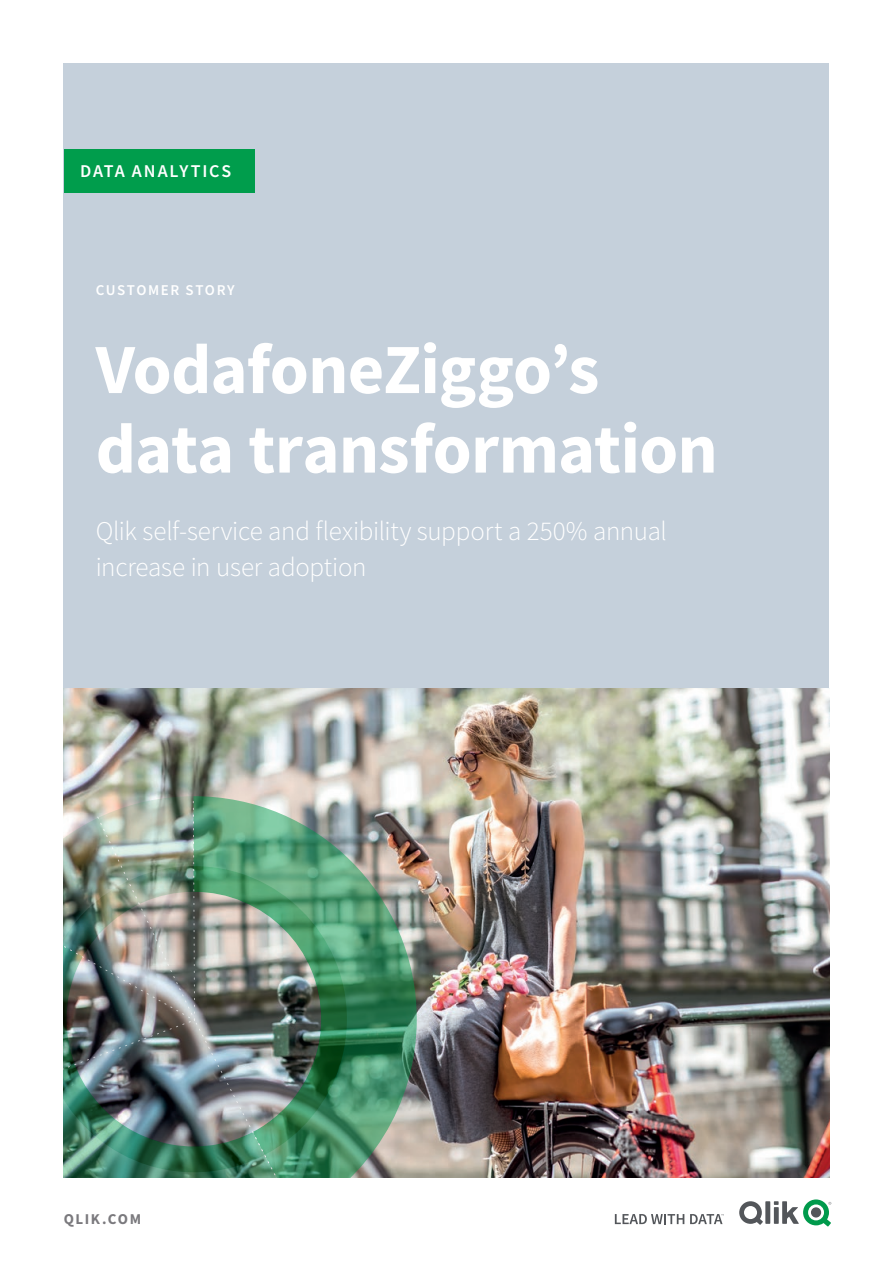
<style>
.page{position:relative;width:893px;height:1263px;background:#fff}
.page>*{position:absolute;margin:0;border:0;box-sizing:border-box;transform-origin:0 0}
.Cover_Main_Heading{font:700 70.5px/79.5px "Source Sans Pro";letter-spacing:-.01em;color:#fff}
.Cover_Sub_heading{font:300 27px/36px "Source Sans Pro";letter-spacing:-.01em;color:#fff}
.t1{font:600 18px "Source Sans Pro";letter-spacing:.095em;color:#fff}
.Content_Type{font:600 15px "Source Sans Pro";letter-spacing:.105em;color:#fff}
.Qlik_com{font:700 15px "Source Sans Pro";letter-spacing:.105em;color:#7a797d}
</style>
<div class="page">
<svg style="left:739px;top:1199px;width:92px;height:28px"></svg>
<svg style="left:615px;top:1214px;width:69px;height:10px"></svg>
<svg style="left:690px;top:1214px;width:34px;height:10px"></svg>
<div style="left:64px;top:64px;width:765px;height:1114px;background:#c5d0db"></div>
<img style="left:64px;top:689px;width:765px;height:489px">
<img style="left:298px;top:796px;width:119px;height:382px">
<img style="left:298px;top:866px;width:49px;height:306px">
<img style="left:64px;top:796px;width:234px;height:382px">
<div style="left:64px;top:149px;width:191px;height:44px;background:#009d4c"></div>
<p class="t1" style="left:80px;top:159px;width:153px">DATA ANALYTICS</p>
<p class="Content_Type" style="left:96px;top:280px;width:140px">CUSTOMER STORY</p>
<p class="Cover_Main_Heading" style="left:96px;top:329px;width:624px">VodafoneZiggo’s data transformation</p>
<p class="Cover_Sub_heading" style="left:96px;top:513px;width:573px">Qlik self-service and flexibility support a 250% annual increase in user adoption</p>
<p class="Qlik_com" style="left:64px;top:1209px;width:79px">QLIK.COM</p>
</div>
